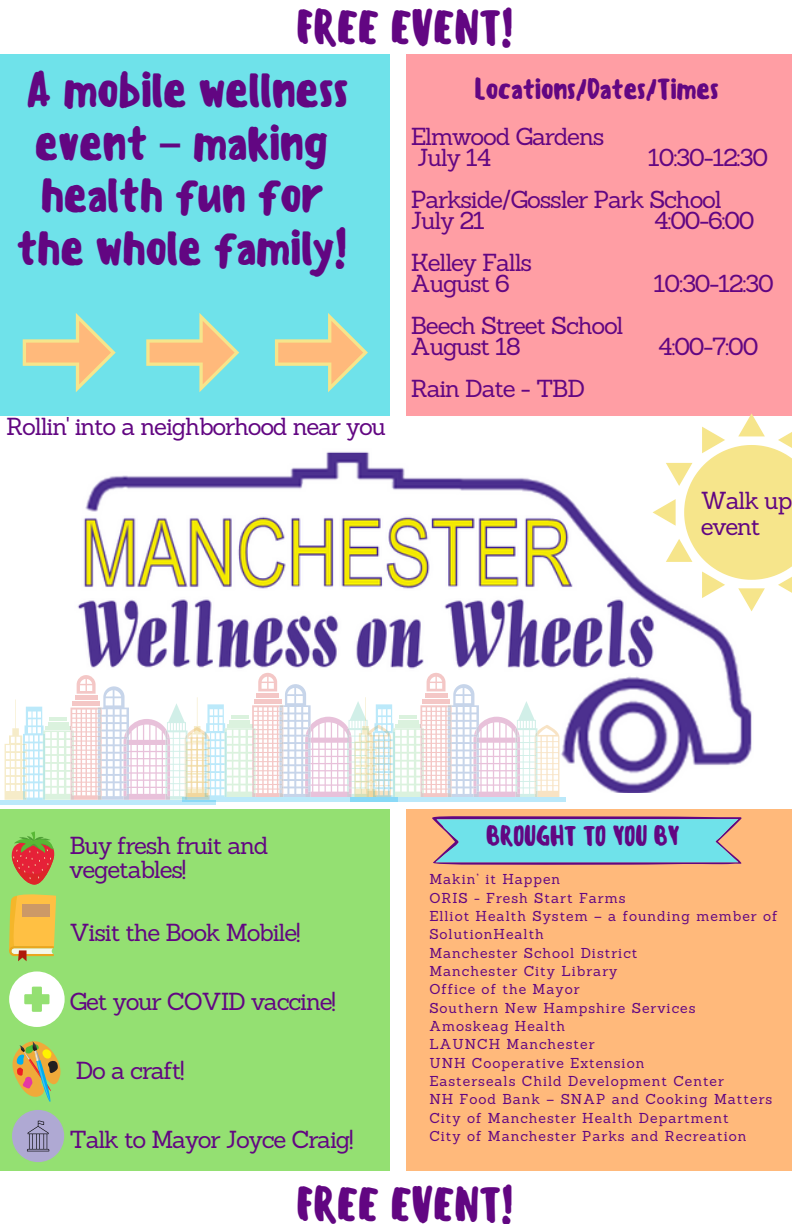
<style>
.page{position:relative;width:792px;height:1224px;background:#fff}
.page>*{position:absolute;margin:0;border:0;box-sizing:border-box;transform-origin:0 0}
.t1{font:500 48px/52.4px "Sensei";letter-spacing:-.05em;color:#620682;text-align:center}
.t2{font:500 46.2px "Sensei";letter-spacing:-.05em;color:#620682}
.t3{font:500 28px "Sensei";letter-spacing:-.05em;color:#620682}
.t4{font:500 26px "Sensei";letter-spacing:-.05em;color:#620682}
.t5{font:24px "Sanchez";letter-spacing:-.05em;color:#620682}
.t6{font:14px/18.4px "Sanchez";letter-spacing:.07em;color:#620682}
.s1{font-family:"Noto Sans Gurmukhi";font-weight:400}
</style>
<div class="page">
<div style="left:0;top:54px;width:390px;height:362px;background:#6fe2ea"></div>
<div style="left:406px;top:54px;width:386px;height:362px;background:#ff9ea4"></div>
<img style="left:4px;top:452px;width:748px;height:340px">
<div style="left:0;top:809px;width:390px;height:361px;background:#94e072"></div>
<div style="left:406px;top:809px;width:386px;height:361px;background:#ffb97b"></div>
<hr style="left:0;top:800px;width:216px;height:4px;background:#bbe9fa">
<svg style="left:5px;top:673px;width:554px;height:129px"></svg>
<svg style="left:350px;top:797px;width:216px;height:5px"></svg>
<svg style="left:432px;top:816px;width:310px;height:49px;background:#7cc5d3"></svg>
<svg style="left:653px;top:413px;width:139px;height:198px"></svg>
<svg style="left:11px;top:831px;width:44px;height:54px"></svg>
<svg style="left:9px;top:894px;width:47px;height:67px;background:#eac14f"></svg>
<div style="left:22px;top:905px;width:28px;height:12px;background:#cc9967"></div>
<svg style="left:9px;top:971px;width:56px;height:131px"></svg>
<div style="left:12px;top:1110px;width:52px;height:52px;background:#afa9d3;border-radius:50%"></div>
<svg style="left:27px;top:1121px;width:22px;height:30px"></svg>
<svg style="left:23px;top:313px;width:93px;height:79px"></svg>
<svg style="left:146px;top:313px;width:93px;height:79px"></svg>
<svg style="left:275px;top:313px;width:93px;height:79px"></svg>
<p class="t2" style="left:296px;top:0;width:220px">FREE EVENT!</p>
<p class="t1" style="left:16px;top:64px;width:336px">A mobile wellness event <span class="s1">–</span> making health fun for the whole family!</p>
<p class="t3" style="left:474px;top:72px;width:247px">Locations/Dates/Times</p>
<p class="t5" style="left:411px;top:121px;width:195px">Elmwood Gardens</p>
<p class="t5" style="left:417px;top:142px;width:76px">July 14</p>
<p class="t5" style="left:648px;top:142px;width:122px">10:30-12:30</p>
<p class="t5" style="left:411px;top:184px;width:313px">Parkside/Gossler Park School</p>
<p class="t5" style="left:411px;top:205px;width:76px">July 21</p>
<p class="t5" style="left:654px;top:205px;width:102px">4:00-6:00</p>
<p class="t5" style="left:411px;top:247px;width:123px">Kelley Falls</p>
<p class="t5" style="left:411px;top:268px;width:101px">August 6</p>
<p class="t5" style="left:654px;top:268px;width:122px">10:30-12:30</p>
<p class="t5" style="left:411px;top:310px;width:214px">Beech Street School</p>
<p class="t5" style="left:411px;top:331px;width:111px">August 18</p>
<p class="t5" style="left:658px;top:331px;width:102px">4:00-7:00</p>
<p class="t5" style="left:411px;top:373px;width:176px">Rain Date - TBD</p>
<p class="t5" style="left:6px;top:411px;width:381px">Rollin' into a neighborhood near you</p>
<p class="t5" style="left:701px;top:485px;width:93px">Walk up</p>
<p class="t5" style="left:701px;top:510px;width:61px">event</p>
<p class="t5" style="left:69px;top:830px;width:201px">Buy fresh fruit and</p>
<p class="t5" style="left:69px;top:854px;width:118px">vegetables!</p>
<p class="t5" style="left:69px;top:917px;width:233px">Visit the Book Mobile!</p>
<p class="t5" style="left:69px;top:986px;width:268px">Get your COVID vaccine!</p>
<p class="t5" style="left:76px;top:1055px;width:110px">Do a craft!</p>
<p class="t5" style="left:69px;top:1124px;width:286px">Talk to Mayor Joyce Craig!</p>
<p class="t4" style="left:486px;top:821px;width:196px">BROUGHT TO YOU BY</p>
<p class="t6" style="left:429px;top:870px;width:132px">Makin’ it Happen</p>
<p class="t6" style="left:429px;top:888px;width:198px">ORIS - Fresh Start Farms</p>
<p class="t6" style="left:429px;top:907px;width:350px">Elliot Health System – a founding member of<br>SolutionHealth</p>
<p class="t6" style="left:429px;top:943px;width:210px">Manchester School District</p>
<p class="t6" style="left:429px;top:962px;width:190px">Manchester City Library</p>
<p class="t6" style="left:429px;top:980px;width:152px">Office of the Mayor</p>
<p class="t6" style="left:429px;top:998px;width:268px">Southern New Hampshire Services</p>
<p class="t6" style="left:429px;top:1017px;width:137px">Amoskeag Health</p>
<p class="t6" style="left:429px;top:1035px;width:167px">LAUNCH Manchester</p>
<p class="t6" style="left:429px;top:1053px;width:217px">UNH Cooperative Extension</p>
<p class="t6" style="left:429px;top:1072px;width:296px">Easterseals Child Development Center</p>
<p class="t6" style="left:429px;top:1090px;width:344px">NH Food Bank – SNAP and Cooking Matters</p>
<p class="t6" style="left:429px;top:1108px;width:301px">City of Manchester Health Department</p>
<p class="t6" style="left:429px;top:1127px;width:319px">City of Manchester Parks and Recreation</p>
<p class="t2" style="left:296px;top:1177px;width:220px">FREE EVENT!</p>
</div>
